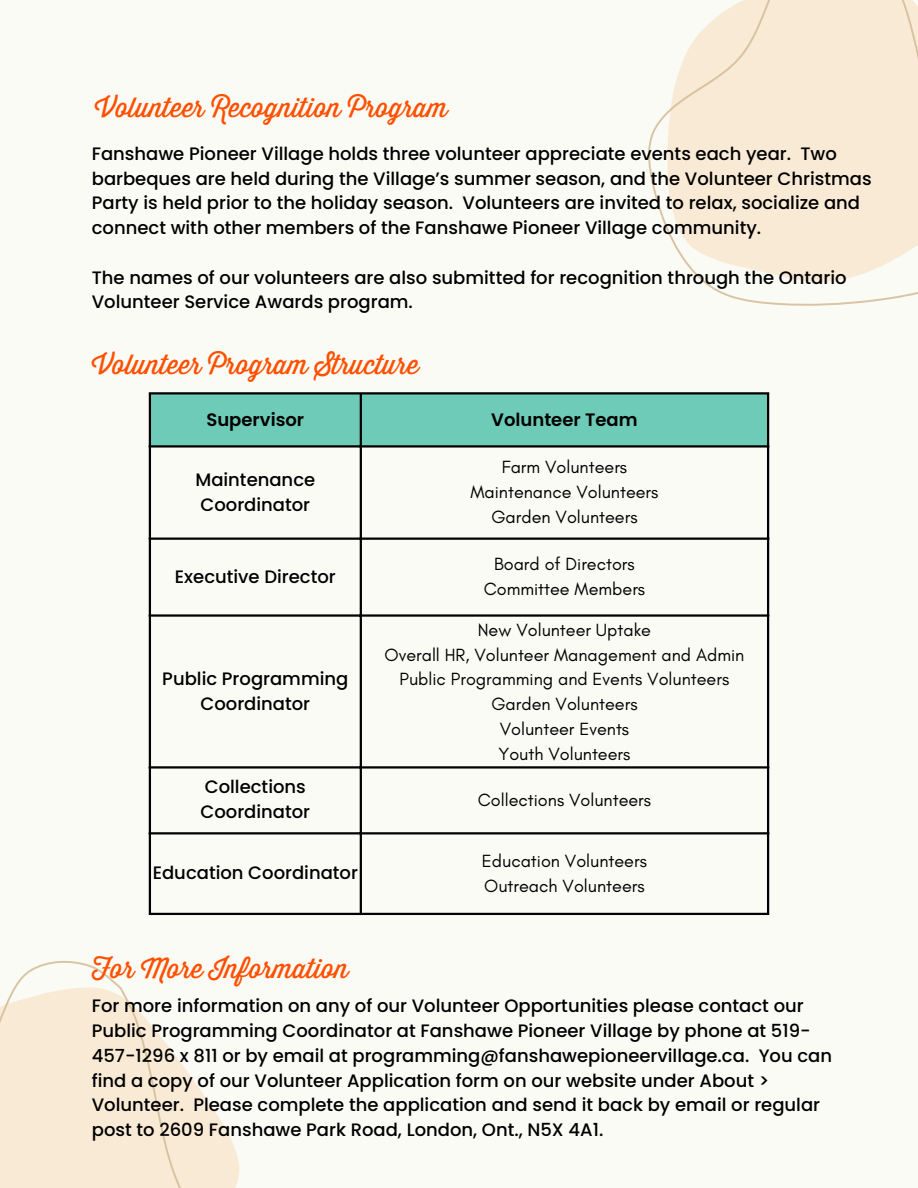
<style>
.page{position:relative;width:918px;height:1188px;background:#fbfbf6}
.page>*{position:absolute;margin:0;border:0;box-sizing:border-box;transform-origin:0 0}
.t1{font:27px "Thirsty Script";color:#ff5000}
.t2{font:500 18px/24.8px "Poppins";color:#000}
.t3{font:18px/24.8px "Glacial Indifference";color:#000;text-align:center}
.t4{font:600 18px "Poppins";color:#000}
</style>
<div class="page">
<div style="left:151px;top:394px;width:616px;height:51px;background:#6ecbb8"></div>
<hr style="left:149px;top:394px;width:2px;height:519px;background:#000">
<hr style="left:360px;top:394px;width:2px;height:519px;background:#000">
<hr style="left:767px;top:394px;width:2px;height:519px;background:#000">
<hr style="left:149px;top:392px;width:620px;height:2px;background:#000">
<hr style="left:149px;top:445px;width:620px;height:3px;background:#000">
<hr style="left:149px;top:538px;width:620px;height:2px;background:#000">
<hr style="left:149px;top:614px;width:620px;height:3px;background:#000">
<hr style="left:149px;top:766px;width:620px;height:3px;background:#000">
<hr style="left:149px;top:832px;width:620px;height:2px;background:#000">
<hr style="left:149px;top:913px;width:620px;height:2px;background:#000">
<svg style="left:211px;top:1106px;width:28px;height:82px;fill:#f9ead6"></svg>
<svg style="left:0;top:960px;width:211px;height:228px;fill:#f9ead6"></svg>
<svg style="left:648px;top:0;width:270px;height:306px;fill:#f9ead6"></svg>
<h1 class="t1" style="left:95px;top:91px;width:354px">Volunteer Recognition Program</h1>
<p class="t2" style="left:92px;top:141px;width:781px">Fanshawe Pioneer Village holds three volunteer appreciate events each year. Two barbeques are held during the Village’s summer season, and the Volunteer Christmas Party is held prior to the holiday season. Volunteers are invited to relax, socialize and connect with other members of the Fanshawe Pioneer Village community.</p>
<p class="t2" style="left:92px;top:265px;width:756px">The names of our volunteers are also submitted for recognition through the Ontario<br>Volunteer Service Awards program.</p>
<h1 class="t1" style="left:92px;top:348px;width:329px">Volunteer Program Structure</h1>
<p class="t4" style="left:206px;top:407px;width:99px">Supervisor</p>
<p class="t4" style="left:491px;top:407px;width:148px">Volunteer Team</p>
<p class="t2" style="left:195px;top:467px;width:121px">Maintenance<br>Coordinator</p>
<p class="t3" style="left:470px;top:455px;width:190px">Farm Volunteers<br>Maintenance Volunteers<br>Garden Volunteers</p>
<p class="t2" style="left:175px;top:564px;width:163px">Executive Director</p>
<p class="t3" style="left:484px;top:551px;width:163px">Board of Directors<br>Committee Members</p>
<p class="t2" style="left:162px;top:667px;width:188px;text-align:center">Public Programming<br>Coordinator</p>
<p class="t2" style="left:200px;top:775px;width:111px">Collections<br>Coordinator</p>
<p class="t3" style="left:385px;top:617px;width:361px">New Volunteer Uptake<br>Overall HR, Volunteer Management and Admin<br>Public Programming and Events Volunteers<br>Garden Volunteers<br>Volunteer Events<br>Youth Volunteers</p>
<p class="t3" style="left:478px;top:787px;width:175px">Collections Volunteers</p>
<p class="t2" style="left:153px;top:861px;width:207px">Education Coordinator</p>
<p class="t3" style="left:482px;top:848px;width:167px;text-align:left">Education Volunteers<br>Outreach Volunteers</p>
<h1 class="t1" style="left:92px;top:952px;width:258px">For More Information</h1>
<p class="t2" style="left:92px;top:994px;width:742px">For more information on any of our Volunteer Opportunities please contact our Public Programming Coordinator at Fanshawe Pioneer Village by phone at 519- 457-1296 x 811 or by email at programming@fanshawepioneervillage.ca. You can find a copy of our Volunteer Application form on our website under About &gt; Volunteer. Please complete the application and send it back by email or regular post to 2609 Fanshawe Park Road, London, Ont., N5X 4A1.</p>
</div>
